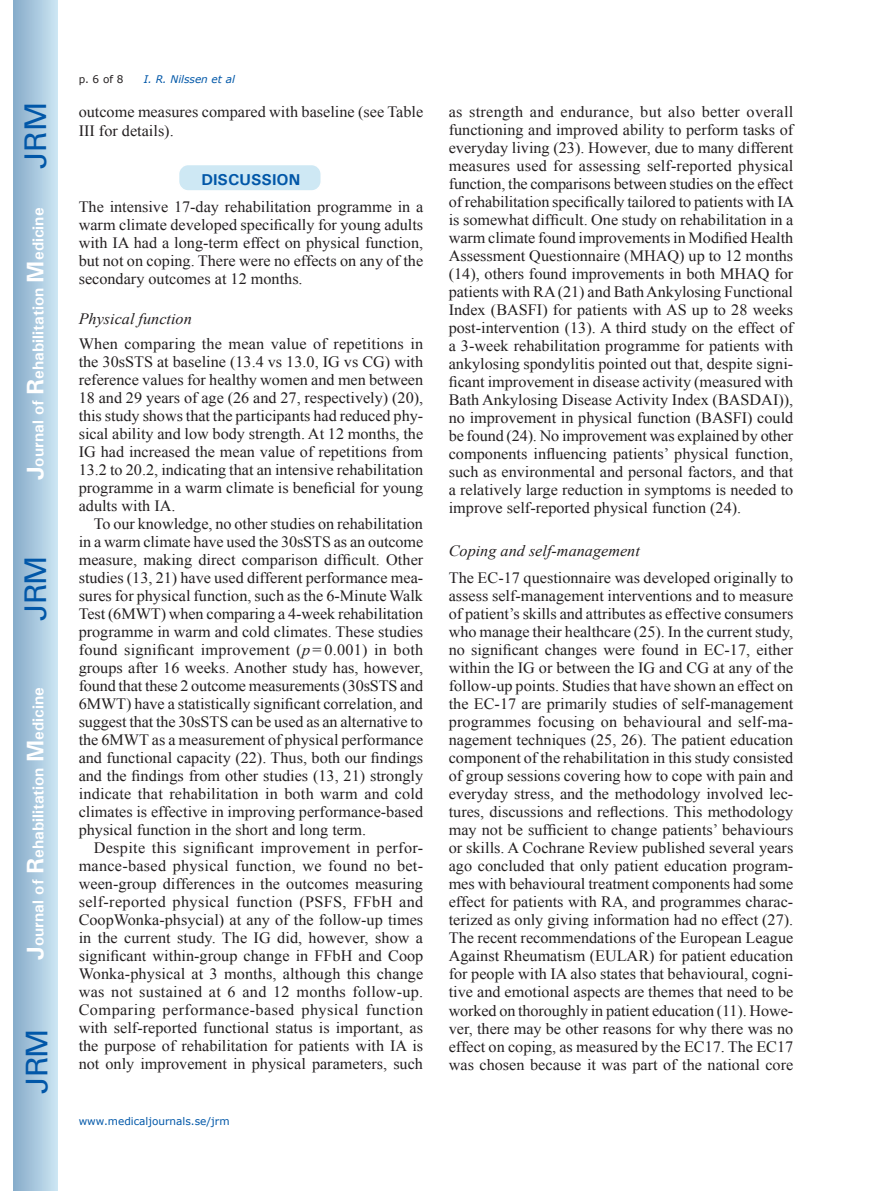
<style>
.page{position:relative;width:872px;height:1191px;background:#fff}
.page>*{position:absolute;margin:0;border:0;box-sizing:border-box;transform-origin:0 0}
.t1{font:30px "Univers";letter-spacing:-.03em;color:#0157a8}
.t2{font:15.75px/18px "Times New Roman";color:#231f20;text-align:justify}
.t3{font:700 15.75px "Univers";color:#fff}
.t4{font:italic 15.75px "Times New Roman";color:#231f20}
.t5{font:700 15.75px "Univers";color:#0157a8}
.t6{font:10.5px "Verdana";color:#0157a8}
.t7{font:italic 10.5px "Verdana";color:#0157a8}
.t8{font:10.5px "Verdana";color:#231f20}
.s1{font-size:24px}
.s2{font-style:italic}
</style>
<div class="page">
<div style="left:14px;top:0;width:43px;height:1191px;background:linear-gradient(to right,#88acca,#cbe5f2)"></div>
<div style="left:178px;top:164px;width:143px;height:27px;background:#cee8f4;border-radius:10px"></div>
<div style="left:178px;top:164px;width:144px;height:28px;border:2px solid #fff;border-radius:10px"></div>
<h1 class="t1" style="left:18px;top:169px;width:68px;rotate:-90deg">JRM</h1>
<p class="t3" style="left:28px;top:480px;width:274px;rotate:-90deg"><span class="s1">J</span>ournal of <span class="s1">R</span>ehabilitation <span class="s1">M</span>edicine</p>
<h1 class="t1" style="left:18px;top:620px;width:67px;rotate:-90deg">JRM</h1>
<p class="t3" style="left:28px;top:959px;width:274px;rotate:-90deg"><span class="s1">J</span>ournal of <span class="s1">R</span>ehabilitation <span class="s1">M</span>edicine</p>
<h1 class="t1" style="left:19px;top:1093px;width:67px;rotate:-90deg">JRM</h1>
<p class="t8" style="left:79px;top:72px;width:46px">p. 6 of 8</p>
<p class="t7" style="left:144px;top:72px;width:93px">I. R. Nilssen et al</p>
<p class="t2" style="left:79px;top:102px;width:346px;line-height:18.5px">outcome measures compared with baseline (see Table<br>III for details).</p>
<p class="t5" style="left:201px;top:169px;width:100px">DISCUSSION</p>
<p class="t2" style="left:79px;top:197px;width:346px">The intensive 17-day rehabilitation programme in a warm climate developed specifically for young adults with IA had a long-term effect on physical function, but not on coping. There were no effects on any of the secondary outcomes at 12 months.</p>
<p class="t4" style="left:79px;top:307px;width:115px">Physical function</p>
<p class="t2" style="left:79px;top:334px;width:346px">When comparing the mean value of repetitions in the 30sSTS at baseline (13.4 vs 13.0, IG vs CG) with reference values for healthy women and men between 18 and 29 years of age (26 and 27, respectively) (20), this study shows that the participants had reduced phy&shy;sical ability and low body strength. At 12 months, the IG had increased the mean value of repetitions from 13.2 to 20.2, indicating that an intensive rehabilitation programme in a warm climate is beneficial for young adults with IA.</p>
<p class="t2" style="left:79px;top:514px;width:346px;text-indent:15px">To our knowledge, no other studies on rehabilitation in a warm climate have used the 30sSTS as an outcome measure, making direct comparison difficult. Other studies (13, 21) have used different performance mea&shy;sures for physical function, such as the 6-Minute Walk Test (6MWT) when comparing a 4-week rehabilitation programme in warm and cold climates. These studies found significant improvement (<span class="s2">p</span> = 0.001) in both groups after 16 weeks. Another study has, however, found that these 2 outcome measurements (30sSTS and 6MWT) have a statistically significant correlation, and suggest that the 30sSTS can be used as an alternative to the 6MWT as a measurement of physical performance and functional capacity (22). Thus, both our findings and the findings from other studies (13, 21) strongly indicate that rehabilitation in both warm and cold climates is effective in improving performance-based physical function in the short and long term.</p>
<p class="t2" style="left:79px;top:838px;width:346px;text-indent:15px">Despite this significant improvement in perfor&shy;mance-based physical function, we found no bet&shy;ween-group differences in the outcomes measuring self-reported physical function (PSFS, FFbH and CoopWonka-phsycial) at any of the follow-up times in the current study. The IG did, however, show a significant within-group change in FFbH and Coop Wonka-physical at 3 months, although this change was not sustained at 6 and 12 months follow-up.<br>Comparing performance-based physical function with self-reported functional status is important, as the purpose of rehabilitation for patients with IA is not only improvement in physical parameters, such</p>
<p class="t6" style="left:79px;top:1114px;width:152px">www.medicaljournals.se/jrm</p>
<p class="t2" style="left:449px;top:103px;width:347px">as strength and endurance, but also better overall functioning and improved ability to perform tasks of everyday living (23). However, due to many different measures used for assessing self-reported physical function, the comparisons between studies on the effect of rehabilitation specifically tailored to patients with IA is somewhat difficult. One study on rehabilitation in a warm climate found improvements in Modified Health Assessment Questionnaire (MHAQ) up to 12 months (14), others found improvements in both MHAQ for patients with RA (21) and Bath Ankylosing Functional Index (BASFI) for patients with AS up to 28 weeks post-intervention (13). A third study on the effect of a 3-week rehabilitation programme for patients with ankylosing spondylitis pointed out that, despite signi&shy;ficant improvement in disease activity (measured with Bath Ankylosing Disease Activity Index (BASDAI)), no improvement in physical function (BASFI) could be found (24). No improvement was explained by other components influencing patients’ physical function, such as environmental and personal factors, and that a relatively large reduction in symptoms is needed to improve self-reported physical function (24).</p>
<p class="t4" style="left:449px;top:540px;width:193px">Coping and self-management</p>
<p class="t2" style="left:449px;top:569px;width:346px">The EC-17 questionnaire was developed originally to assess self-management interventions and to measure of patient’s skills and attributes as effective consumers who manage their healthcare (25). In the current study, no significant changes were found in EC-17, either within the IG or between the IG and CG at any of the follow-up points. Studies that have shown an effect on the EC-17 are primarily studies of self-management programmes focusing on behavioural and self-ma&shy;nagement techniques (25, 26). The patient education component of the rehabilitation in this study consisted of group sessions covering how to cope with pain and everyday stress, and the methodology involved lec&shy;tures, discussions and reflections. This methodology may not be sufficient to change patients’ behaviours or skills. A Cochrane Review published several years ago concluded that only patient education program&shy;mes with behavioural treatment components had some effect for patients with RA, and programmes charac&shy;terized as only giving information had no effect (27).<br>The recent recommendations of the European League Against Rheumatism (EULAR) for patient education for people with IA also states that behavioural, cogni&shy;tive and emotional aspects are themes that need to be worked on thoroughly in patient education (11). Howe&shy;ver, there may be other reasons for why there was no effect on coping, as measured by the EC17. The EC17 was chosen because it was part of the national core</p>
</div>
